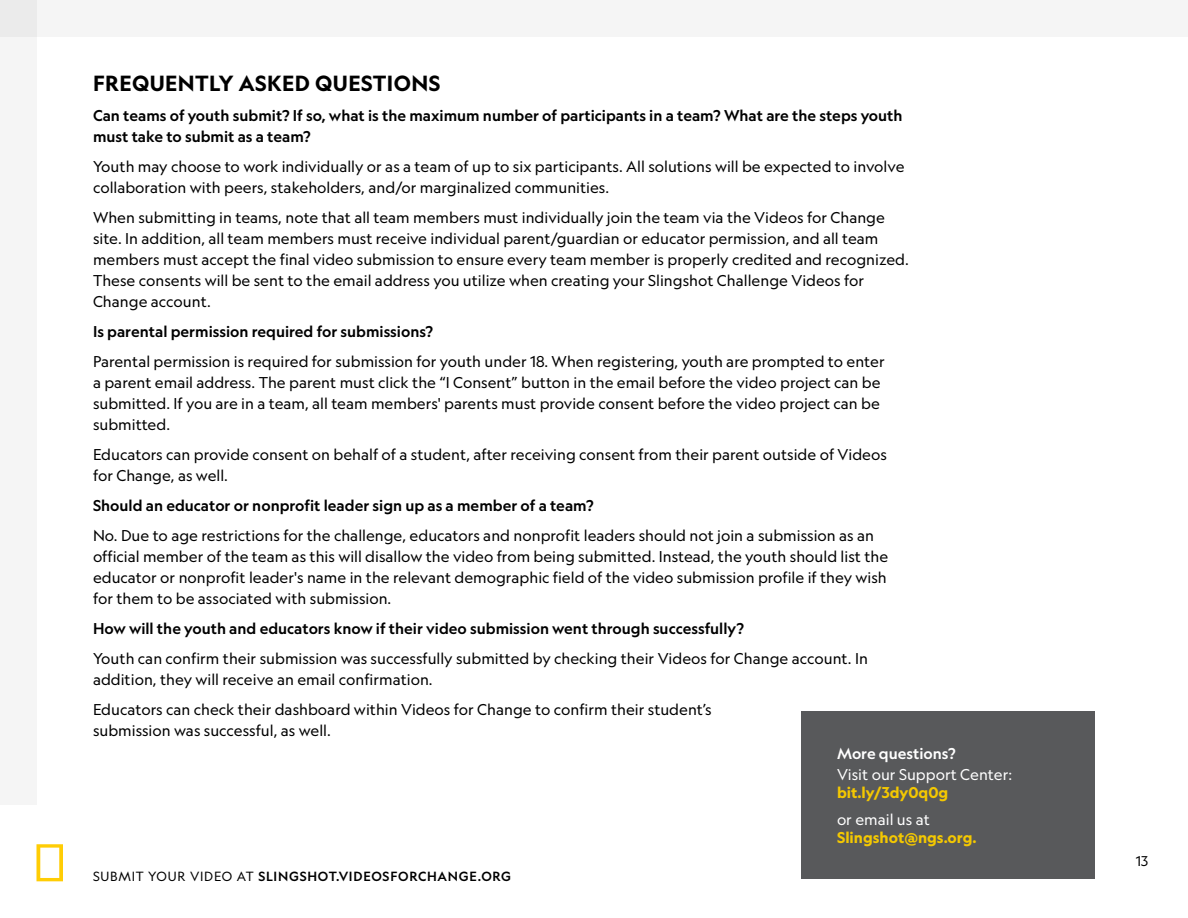
<style>
.page{position:relative;width:1188px;height:918px;background:#fff}
.page>*{position:absolute;margin:0;border:0;box-sizing:border-box;transform-origin:0 0}
.t1{font:700 21px "Geograph";letter-spacing:.02em;color:#000}
.t2{font:15px/21px "Geograph";color:#000}
.t3{font:500 15px/21px "Geograph";color:#000}
.t4{font:15px "Geograph";color:#fff}
.t5{font:700 15px "Geograph";color:#f4c801}
.t6{font:500 15px "Geograph";color:#fff}
.t7{font:13.5px "Geograph";color:#000}
.t8{font:500 12.75px "Geograph";letter-spacing:.06em;color:#000}
.s1{font-weight:400}
</style>
<div class="page">
<svg style="left:36px;top:844px;width:27px;height:37px"></svg>
<div style="left:0;top:0;width:38px;height:806px;background:#f5f5f5"></div>
<div style="left:0;top:0;width:1188px;height:38px;background:#f5f5f5"></div>
<div style="left:801px;top:711px;width:294px;height:168px;background:#58595b"></div>
<h1 class="t1" style="left:93px;top:70px;width:349px">FREQUENTLY ASKED QUESTIONS</h1>
<p class="t3" style="left:93px;top:105px;width:811px">Can teams of youth submit? If so, what is the maximum number of participants in a team? What are the steps youth must take to submit as a team?</p>
<p class="t2" style="left:93px;top:156px;width:813px">Youth may choose to work individually or as a team of up to six participants. All solutions will be expected to involve collaboration with peers, stakeholders, and/or marginalized communities.</p>
<p class="t2" style="left:93px;top:207px;width:817px">When submitting in teams, note that all team members must individually join the team via the Videos for Change site. In addition, all team members must receive individual parent/guardian or educator permission, and all team members must accept the final video submission to ensure every team member is properly credited and recognized.<br>These consents will be sent to the email address you utilize when creating your Slingshot Challenge Videos for Change account.</p>
<p class="t3" style="left:93px;top:321px;width:342px">Is parental permission required for submissions?</p>
<p class="t2" style="left:93px;top:351px;width:793px">Parental permission is required for submission for youth under 18. When registering, youth are prompted to enter a parent email address. The parent must click the “I Consent” button in the email before the video project can be submitted. If you are in a team, all team members' parents must provide consent before the video project can be submitted.</p>
<p class="t2" style="left:93px;top:444px;width:795px">Educators can provide consent on behalf of a student, after receiving consent from their parent outside of Videos for Change, as well.</p>
<p class="t3" style="left:93px;top:495px;width:502px">Should an educator or nonprofit leader sign up as a member of a team?</p>
<p class="t2" style="left:93px;top:525px;width:797px">No. Due to age restrictions for the challenge, educators and nonprofit leaders should not join a submission as an official member of the team as this will disallow the video from being submitted. Instead, the youth should list the educator or nonprofit leader's name in the relevant demographic field of the video submission profile if they wish for them to be associated with submission.</p>
<p class="t3" style="left:93px;top:618px;width:653px">How will the youth and educators know if their video submission went through successfully?</p>
<p class="t2" style="left:93px;top:648px;width:776px">Youth can confirm their submission was successfully submitted by checking their Videos for Change account. In addition, they will receive an email confirmation.</p>
<p class="t2" style="left:93px;top:699px;width:620px">Educators can check their dashboard within Videos for Change to confirm their student’s submission was successful, as well.</p>
<p class="t6" style="left:837px;top:744px;width:120px">More questions?</p>
<p class="t4" style="left:837px;top:765px;width:177px">Visit our Support Center:</p>
<p class="t5" style="left:837px;top:783px;width:113px">bit.ly/3dy0q0g</p>
<p class="t4" style="left:837px;top:810px;width:94px">or email us at</p>
<p class="t5" style="left:837px;top:828px;width:141px">Slingshot@ngs.org.</p>
<p class="t8" style="left:93px;top:868px;width:420px"><span class="s1">SUBMIT YOUR VIDEO AT</span> SLINGSHOT.VIDEOSFORCHANGE.ORG</p>
<p class="t7" style="left:1136px;top:852px;width:14px">13</p>
</div>
